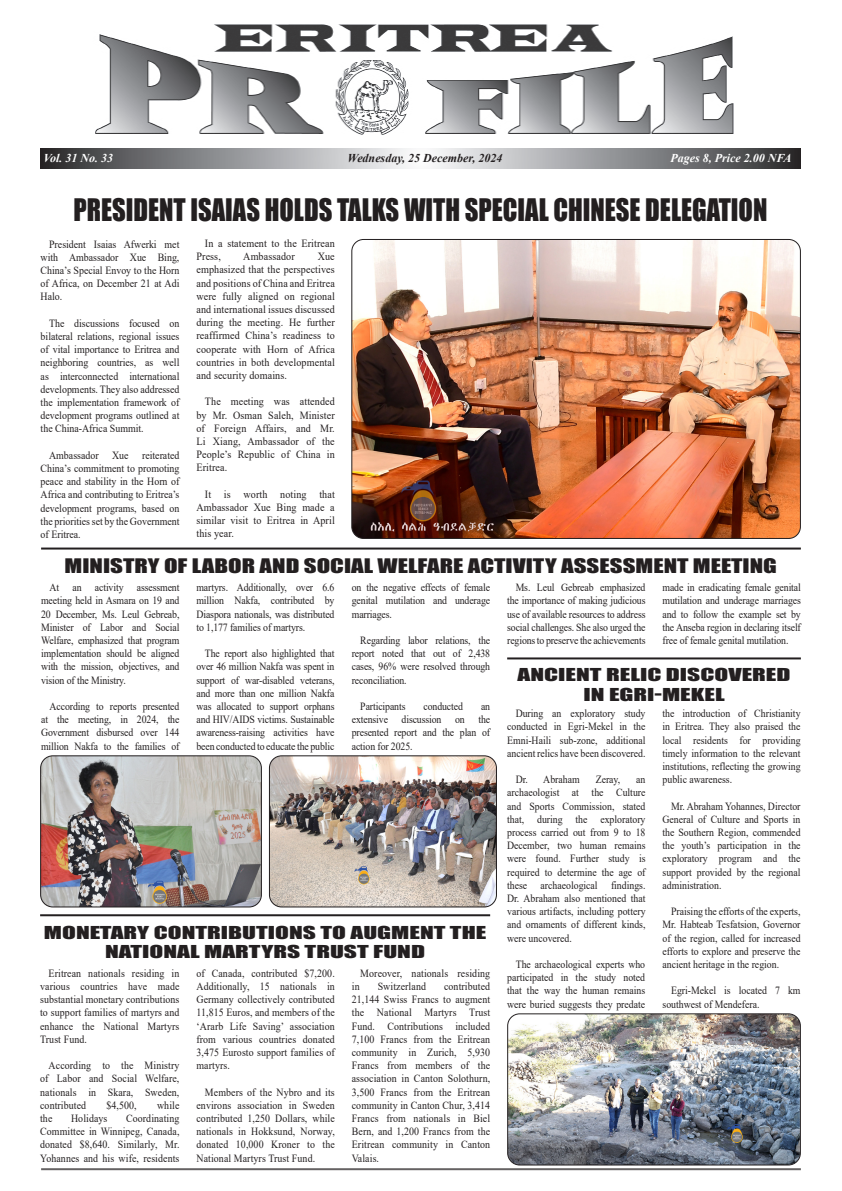
<style>
.page{position:relative;width:842px;height:1191px;background:#fff}
.page>*{position:absolute;margin:0;border:0;box-sizing:border-box;transform-origin:0 0}
.t1{font:28.5px "Impact";color:#231f20;scale:.93 1}
.t2{font:18.4px "Impact";color:#231f20;scale:1.35 1}
.t3{font:16.4px/19.6px "Impact";color:#231f20;text-align:center;scale:1.55 1}
.t4{font:italic 700 12px "Times New Roman";color:#fff}
.t5{font:italic 700 12px "Times New Roman";color:#231f20}
.t6{font:11px/13.2px "Times New Roman";color:#231f20;text-align:justify;scale:.89 1}
.t7{font:11px/13.2px "Times New Roman";color:#231f20;text-align:justify;scale:.9 1}
.t8{font:11px/13.2px "Times New Roman";color:#231f20;text-align:justify;scale:.92 1}
</style>
<div class="page">
<svg style="left:41px;top:149px;width:760px;height:19px;background:#949497"></svg>
<hr style="left:41px;top:1168px;width:760px;height:2px;background:#231f20">
<img style="left:95px;top:24px;width:639px;height:111px">
<img style="left:353px;top:239px;width:446px;height:298px">
<div style="left:351px;top:239px;width:450px;height:300px;border:1px solid #231f20;border-radius:12px"></div>
<img style="left:42px;top:757px;width:219px;height:150px">
<div style="left:40px;top:755px;width:222px;height:152px;border:1px solid #231f20;border-radius:12px"></div>
<img style="left:269px;top:757px;width:227px;height:150px">
<div style="left:269px;top:755px;width:228px;height:152px;border:1px solid #231f20;border-radius:12px"></div>
<hr style="left:41px;top:547px;width:760px;height:2px;background:#231f20">
<hr style="left:507px;top:657px;width:294px;height:2px;background:#231f20">
<hr style="left:40px;top:914px;width:450px;height:2px;background:#231f20">
<img style="left:508px;top:1015px;width:292px;height:150px">
<div style="left:507px;top:1013px;width:294px;height:152px;border:1px solid #231f20;border-radius:12px"></div>
<p class="t4" style="left:44px;top:149px;width:71px">Vol. 31 No. 33</p>
<p class="t5" style="left:347px;top:149px;width:157px">Wednesday, 25 December, 2024</p>
<p class="t4" style="left:670px;top:149px;width:122px">Pages 8, Price 2.00 NFA</p>
<p class="t1" style="left:73px;top:187px;width:748px">PRESIDENT ISAIAS HOLDS TALKS WITH SPECIAL CHINESE DELEGATION</p>
<p class="t7" style="left:41px;top:237px;width:156px;text-indent:9px">President Isaias Afwerki met with Ambassador Xue Bing, China’s Special Envoy to the Horn of Africa, on December 21 at Adi Halo.</p>
<p class="t7" style="left:41px;top:316px;width:156px;text-indent:9px">The discussions focused on bilateral relations, regional issues of vital importance to Eritrea and neighboring countries, as well as interconnected international developments. They also addressed the implementation framework of development programs outlined at the China-Africa Summit.</p>
<p class="t7" style="left:41px;top:448px;width:156px;text-indent:9px">Ambassador Xue reiterated China’s commitment to promoting peace and stability in the Horn of Africa and contributing to Eritrea’s development programs, based on the priorities set by the Government of Eritrea.</p>
<p class="t2" style="left:65px;top:552px;width:529px">MINISTRY OF LABOR AND SOCIAL WELFARE ACTIVITY ASSESSMENT MEETING</p>
<p class="t6" style="left:41px;top:580px;width:157px;text-indent:9px">At an activity assessment meeting held in Asmara on 19 and 20 December, Ms. Leul Gebreab, Minister of Labor and Social Welfare, emphasized that program implementation should be aligned with the mission, objectives, and vision of the Ministry.</p>
<p class="t6" style="left:41px;top:699px;width:157px;text-indent:9px">According to reports presented at the meeting, in 2024, the Government disbursed over 144 million Nakfa to the families of</p>
<p class="t8" style="left:196px;top:236px;width:152px;text-indent:9px">In a statement to the Eritrean<br>Press,</p>
<p class="t8" style="left:243px;top:249px;width:57px">Ambassador</p>
<p class="t8" style="left:196px;top:249px;width:152px;text-indent:121px">Xue emphasized that the perspectives and positions of China and Eritrea were fully aligned on regional and international issues discussed during the meeting. He further reaffirmed China’s readiness to cooperate with Horn of Africa countries in both developmental and security domains.</p>
<p class="t8" style="left:196px;top:395px;width:152px;text-indent:9px">The meeting was attended by Mr. Osman Saleh, Minister of Foreign Affairs, and Mr.<br>Li Xiang, Ambassador of the People’s Republic of China in Eritrea.</p>
<p class="t8" style="left:196px;top:487px;width:152px;text-indent:9px">It is worth noting that Ambassador Xue Bing made a similar visit to Eritrea in April this year.</p>
<p class="t6" style="left:196px;top:580px;width:157px">martyrs. Additionally, over 6.6 million Nakfa, contributed by Diaspora nationals, was distributed to 1,177 families of martyrs.</p>
<p class="t6" style="left:196px;top:646px;width:157px;text-indent:9px">The report also highlighted that over 46 million Nakfa was spent in support of war-disabled veterans, and more than one million Nakfa was allocated to support orphans and HIV/AIDS victims. Sustainable awareness-raising activities have been conducted to educate the public</p>
<p class="t6" style="left:507px;top:580px;width:157px;text-indent:9px">Ms. Leul Gebreab emphasized the importance of making judicious use of available resources to address social challenges. She also urged the regions to preserve the achievements</p>
<p class="t6" style="left:662px;top:580px;width:157px">made in eradicating female genital mutilation and underage marriages and to follow the example set by the Anseba region in declaring itself free of female genital mutilation.</p>
<p class="t6" style="left:352px;top:580px;width:157px">on the negative effects of female genital mutilation and underage marriages.</p>
<p class="t6" style="left:352px;top:633px;width:157px;text-indent:9px">Regarding labor relations, the report noted that out of 2,438 cases, 96% were resolved through reconciliation.</p>
<p class="t6" style="left:360px;top:699px;width:52px">Participants</p>
<p class="t6" style="left:423px;top:699px;width:46px">conducted</p>
<p class="t3" style="left:518px;top:664px;width:178px">ANCIENT RELIC DISCOVERED<br>IN EGRI-MEKEL</p>
<p class="t6" style="left:507px;top:706px;width:157px;text-indent:9px">During an exploratory study conducted in Egri-Mekel in the Emni-Haili sub-zone, additional ancient relics have been discovered.</p>
<p class="t6" style="left:516px;top:772px;width:73px">Dr. Abraham</p>
<p class="t6" style="left:596px;top:772px;width:29px">Zeray,</p>
<p class="t6" style="left:352px;top:699px;width:157px;text-indent:129px">an extensive discussion on the presented report and the plan of action for 2025.</p>
<p class="t6" style="left:662px;top:706px;width:157px">the introduction of Christianity in Eritrea. They also praised the local residents for providing timely information to the relevant institutions, reflecting the growing public awareness.</p>
<p class="t6" style="left:662px;top:799px;width:157px;text-indent:9px">Mr. Abraham Yohannes, Director General of Culture and Sports in the Southern Region, commended the youth’s participation in the exploratory program and the support provided by the regional administration.</p>
<p class="t6" style="left:662px;top:904px;width:157px;text-indent:9px">Praising the efforts of the experts, Mr. Habteab Tesfatsion, Governor of the region, called for increased efforts to explore and preserve the ancient heritage in the region.</p>
<p class="t6" style="left:662px;top:983px;width:157px;text-indent:9px">Egri-Mekel is located 7 km southwest of Mendefera.</p>
<p class="t6" style="left:507px;top:772px;width:157px;text-indent:129px">an archaeologist at the Culture and Sports Commission, stated that, during the exploratory process carried out from 9 to 18<br>December, two human remains were found. Further study is required to determine the age of these archaeological findings.<br>Dr. Abraham also mentioned that various artifacts, including pottery and ornaments of different kinds, were uncovered.</p>
<p class="t6" style="left:507px;top:957px;width:157px;text-indent:9px">The archaeological experts who participated in the study noted that the way the human remains were buried suggests they predate</p>
<p class="t3" style="left:44px;top:922px;width:287px">MONETARY CONTRIBUTIONS TO AUGMENT THE<br>NATIONAL MARTYRS TRUST FUND</p>
<p class="t7" style="left:40px;top:966px;width:156px;text-indent:9px">Eritrean nationals residing in various countries have made substantial monetary contributions to support families of martyrs and enhance the National Martyrs Trust Fund.</p>
<p class="t7" style="left:40px;top:1058px;width:156px;text-indent:9px">According to the Ministry of Labor and Social Welfare, nationals in Skara, Sweden, contributed</p>
<p class="t7" style="left:196px;top:966px;width:155px">of Canada, contributed $7,200.<br>Additionally, 15 nationals in Germany collectively contributed 11,815 Euros, and members of the ‘Ararb Life Saving’ association from various countries donated 3,475 Eurosto support families of martyrs.</p>
<p class="t7" style="left:196px;top:1085px;width:155px;text-indent:9px">Members of the Nybro and its environs association in Sweden contributed 1,250 Dollars, while nationals in Hokksund, Norway, donated 10,000 Kroner to the National Martyrs Trust Fund.</p>
<p class="t7" style="left:360px;top:966px;width:146px">Moreover, nationals residing</p>
<p class="t7" style="left:352px;top:979px;width:155px;text-indent:92px">contributed 21,144 Swiss Francs to augment the National Martyrs Trust Fund. Contributions included 7,100 Francs from the Eritrean community in Zurich, 5,930<br>Francs from members of the association in Canton Solothurn, 3,500 Francs from the Eritrean community in Canton Chur, 3,414<br>Francs from nationals in Biel Bern, and 1,200 Francs from the Eritrean community in Canton Valais.</p>
<p class="t7" style="left:352px;top:979px;width:10px">in</p>
<p class="t7" style="left:378px;top:979px;width:55px">Switzerland</p>
<p class="t7" style="left:106px;top:1098px;width:35px">$4,500,</p>
<p class="t7" style="left:157px;top:1098px;width:26px">while</p>
<p class="t7" style="left:40px;top:1111px;width:156px;text-indent:86px">Coordinating Committee in Winnipeg, Canada, donated $8,640. Similarly, Mr.<br>Yohannes and his wife, residents</p>
<p class="t7" style="left:40px;top:1111px;width:15px">the</p>
<p class="t7" style="left:71px;top:1111px;width:42px">Holidays</p>
</div>
